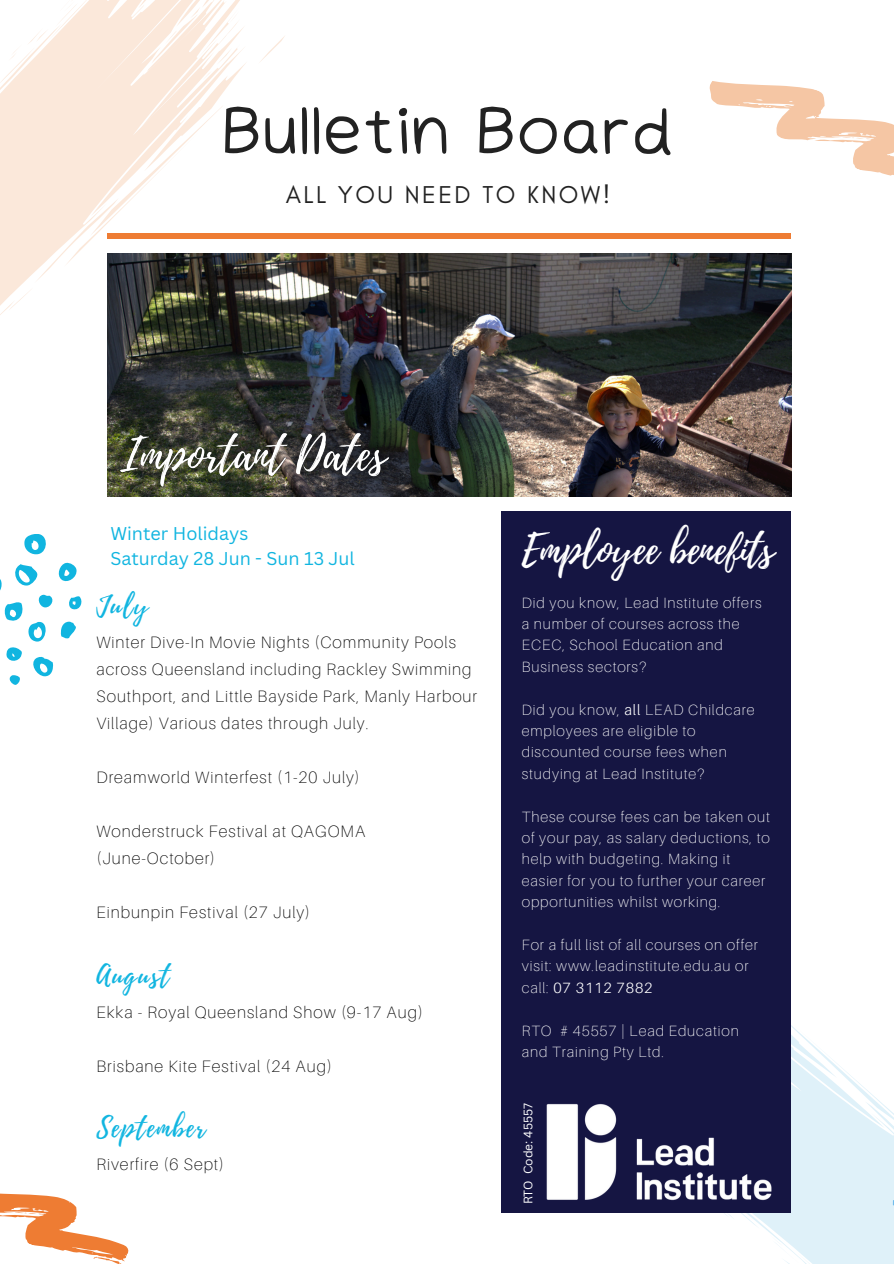
<style>
.page{position:relative;width:894px;height:1264px;background:#fff}
.page>*{position:absolute;margin:0;border:0;box-sizing:border-box;transform-origin:0 0}
.t1{font:63px "Irene Florentina";letter-spacing:-.075em;color:#222}
.t2{font:40.5px "Playlist Script";color:#fff}
.t3{font:27px "Playlist Script";letter-spacing:.06em;color:#11b5e0}
.t4{font:24.9px "Glacial Indifference";letter-spacing:.1em;color:#222}
.t5{font:18px/24.8px "Canva Sans";color:#11b5e0}
.t6{font:100 16.5px/27px "Aileron";letter-spacing:.06em;color:#000}
.t7{font:100 14.85px/21.5px "Aileron";letter-spacing:.06em;color:#fff}
.t8{font:12px "Canva Sans";color:#fff}
.s1{font-weight:300}
</style>
<div class="page">
<svg style="left:0;top:0;width:285px;height:328px"></svg>
<svg style="left:709px;top:81px;width:184px;height:95px"></svg>
<svg style="left:0;top:1193px;width:129px;height:70px"></svg>
<div style="left:108px;top:233px;width:683px;height:6px;background:#ee7c33"></div>
<svg style="left:570px;top:1025px;width:323px;height:238px"></svg>
<img style="left:108px;top:253px;width:683px;height:243px">
<svg style="left:24px;top:534px;width:22px;height:21px"></svg>
<svg style="left:0;top:562px;width:82px;height:123px"></svg>
<div style="left:501px;top:511px;width:290px;height:701px;background:#151542"></div>
<img style="left:546px;top:1104px;width:226px;height:97px">
<img style="left:108px;top:421px;width:292px;height:76px">
<h5 class="t1" style="left:219px;top:92px;width:459px">Bulletin Board</h5>
<h5 class="t4" style="left:285px;top:179px;width:326px">ALL YOU NEED TO KNOW!</h5>
<h4 class="t5" style="left:110px;top:520px;width:246px">Winter Holidays<br>Saturday 28 Jun - Sun 13 Jul</h4>
<p class="t3" style="left:96px;top:586px;width:53px">July</p>
<p class="t6" style="left:96px;top:628px;width:382px">Winter Dive-In Movie Nights (Community Pools across Queensland including Rackley Swimming Southport, and Little Bayside Park, Manly Harbour Village) Various dates through July.</p>
<h1 class="t6" style="left:96px;top:763px;width:265px">Dreamworld Winterfest (1-20 July)</h1>
<h3 class="t6" style="left:96px;top:817px;width:270px">Wonderstruck Festival at QAGOMA (June-October)</h3>
<p class="t6" style="left:96px;top:898px;width:215px">Einbunpin Festival (27 July)</p>
<p class="t3" style="left:96px;top:956px;width:74px">August</p>
<p class="t6" style="left:96px;top:998px;width:328px">Ekka - Royal Queensland Show (9-17 Aug)</p>
<h2 class="t6" style="left:96px;top:1052px;width:237px">Brisbane Kite Festival (24 Aug)</h2>
<h5 class="t3" style="left:96px;top:1108px;width:110px">September</h5>
<h5 class="t6" style="left:96px;top:1150px;width:129px">Riverfire (6 Sept)</h5>
<h5 class="t2" style="left:521px;top:520px;width:254px">Employee benefits</h5>
<h5 class="t7" style="left:521px;top:591px;width:241px">Did you know, Lead Institute offers a number of courses across the<br>ECEC, School Education and<br>Business sectors?</h5>
<p class="t7" style="left:521px;top:698px;width:234px">Did you know, <span class="s1">all</span> LEAD Childcare employees are eligible to discounted course fees when studying at Lead Institute?</p>
<p class="t7" style="left:521px;top:805px;width:249px">These course fees can be taken out of your pay, as salary deductions, to help with budgeting. Making it easier for you to further your career opportunities whilst working.</p>
<h4 class="t7" style="left:521px;top:933px;width:238px">For a full list of all courses on offer visit: www.leadinstitute.edu.au or call: <span class="s1">07 3112 7882</span></h4>
<p class="t7" style="left:521px;top:1019px;width:31px">RTO</p>
<h4 class="t7" style="left:521px;top:1019px;width:218px;text-indent:38px"># 45557 | Lead Education and Training Pty Ltd.</h4>
<h4 class="t8" style="left:519px;top:1204px;width:103px;rotate:-90deg">RTO Code: 45557</h4>
</div>
